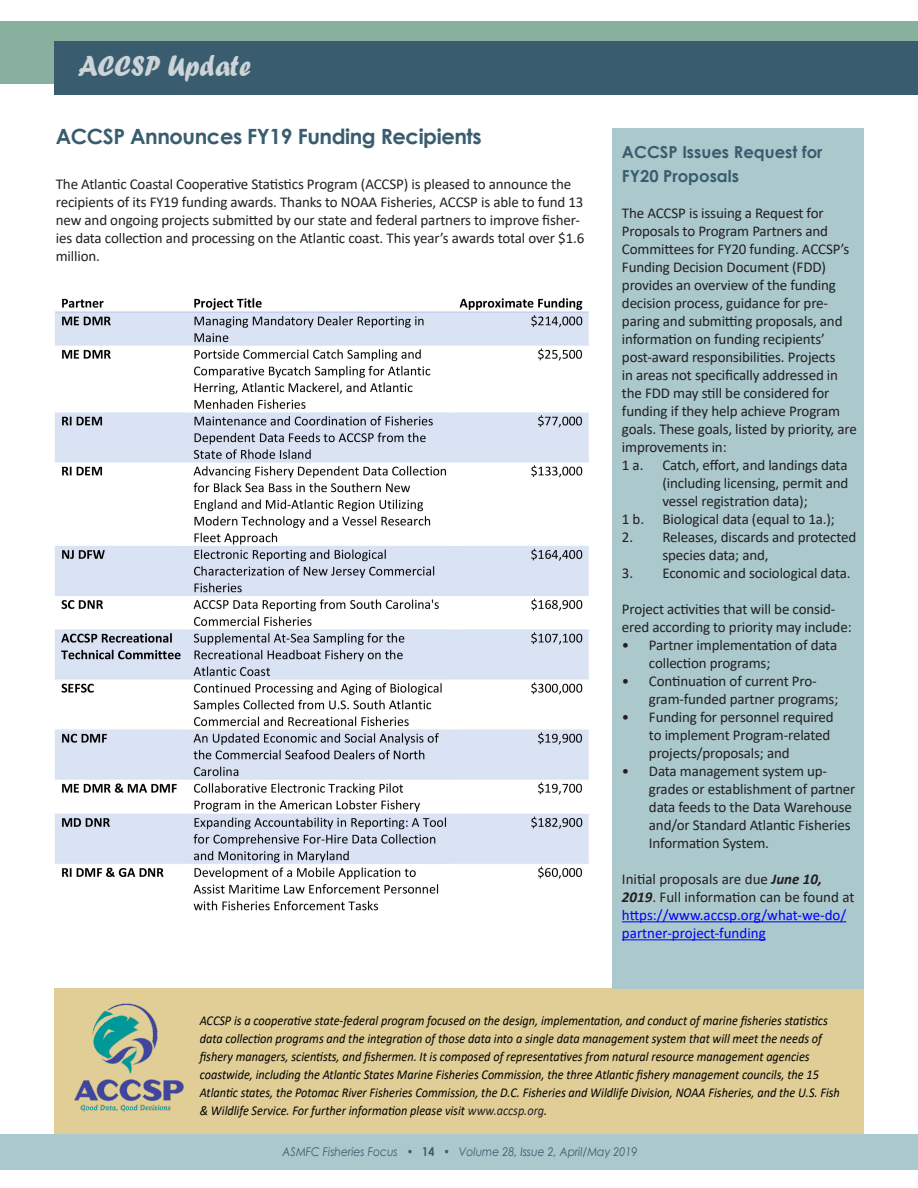
<style>
.page{position:relative;width:918px;height:1188px;background:#fff}
.page>*{position:absolute;margin:0;border:0;box-sizing:border-box;transform-origin:0 0}
.t1{font:30px "Forte";color:#cdd4d9;scale:.9 1}
.Body_Text{font:700 21px "Century Gothic";letter-spacing:-.02em;color:#395d6e}
.Body_Text-2{font:700 16.5px/24.2px "Century Gothic";color:#395d6e}
.Body_Text-3{font:15px/18px "Calibri";letter-spacing:-.01em;color:#231f20}
.Body_Text-4{font:15px/18px "Calibri";color:#00f}
.t2{font:italic 13.5px/18px "Calibri";color:#000;scale:.91 1}
.t3{font:italic 12px "Century Gothic";color:#395d6e;scale:.9 1}
.s1{color:#231f20}
.s2{font-weight:700;font-style:italic;color:#231f20}
.s3{font-style:normal}
.s4{font-weight:700;font-style:normal}
</style>
<div class="page">
<div style="left:0;top:21px;width:918px;height:63px;background:#89af9f"></div>
<div style="left:0;top:1134px;width:918px;height:36px;background:#abc8cc"></div>
<div style="left:55px;top:41px;width:863px;height:53px;background:#395d6e"></div>
<div style="left:54px;top:988px;width:809px;height:146px;background:#e0ce96"></div>
<img style="left:74px;top:1003px;width:110px;height:109px">
<div style="left:612px;top:128px;width:251px;height:860px;background:#abc8cc"></div>
<hr style="left:622px;top:921px;width:224px;height:1px;background:#00f">
<hr style="left:622px;top:939px;width:144px;height:1px;background:#00f">
<img style="left:54px;top:298px;width:535px;height:613px">
<p class="t1" style="left:78px;top:48px;width:194px">ACCSP Update</p>
<p class="Body_Text" style="left:56px;top:120px;width:427px">ACCSP Announces FY19 Funding Recipients</p>
<p class="Body_Text-3" style="left:56px;top:175px;width:530px">The Atlantic Coastal Cooperative Statistics Program (ACCSP) is pleased to announce the recipients of its FY19 funding awards. Thanks to NOAA Fisheries, ACCSP is able to fund 13 new and ongoing projects submitted by our state and federal partners to improve fisher&shy;ies data collection and processing on the Atlantic coast. This year’s awards total over $1.6 million.</p>
<p class="Body_Text-2" style="left:622px;top:139px;width:202px">ACCSP Issues Request for<br>FY20 Proposals</p>
<p class="Body_Text-3" style="left:622px;top:204px;width:236px">The ACCSP is issuing a Request for Proposals to Program Partners and Committees for FY20 funding. ACCSP’s Funding Decision Document (FDD) provides an overview of the funding decision process, guidance for pre&shy;paring and submitting proposals, and information on funding recipients’ post-award responsibilities. Projects<br>in areas not specifically addressed in the FDD may still be considered for funding if they help achieve Program goals. These goals, listed by priority, are improvements in:</p>
<p class="Body_Text-3" style="left:622px;top:456px;width:23px">1 a.</p>
<p class="Body_Text-3" style="left:662px;top:456px;width:187px;text-align:justify">Catch, effort, and landings data (including licensing, permit and vessel registration data);</p>
<p class="Body_Text-3" style="left:622px;top:510px;width:214px">1 b. Biological data (equal to 1a.);</p>
<p class="Body_Text-3" style="left:662px;top:528px;width:195px;text-indent:-40px">2. Releases, discards and protected species data; and,</p>
<p class="Body_Text-3" style="left:622px;top:564px;width:230px">3. Economic and sociological data.</p>
<p class="Body_Text-3" style="left:622px;top:600px;width:231px">Project activities that will be consid&shy;ered according to priority may include:</p>
<p class="Body_Text-3" style="left:649px;top:636px;width:190px;text-indent:-27px">• Partner implementation of data collection programs;</p>
<p class="Body_Text-3" style="left:649px;top:672px;width:191px;text-indent:-27px">• Continuation of current Pro&shy;gram-funded partner programs;</p>
<p class="Body_Text-3" style="left:649px;top:708px;width:186px;text-indent:-27px">• Funding for personnel required to implement Program-related projects/proposals; and</p>
<p class="Body_Text-3" style="left:649px;top:762px;width:208px;text-indent:-27px">• Data management system up&shy;grades or establishment of partner data feeds to the Data Warehouse and/or Standard Atlantic Fisheries<br>Information System.</p>
<p class="Body_Text-4" style="left:622px;top:870px;width:234px"><span class="s1">Initial proposals are due</span> <span class="s2">June 10, 2019</span><span class="s1">. Full information can be found at </span>https://www.accsp.org/what-we-do/ partner-project-funding</p>
<p class="t2" style="left:200px;top:1011px;width:705px">ACCSP is a cooperative state-federal program focused on the design, implementation, and conduct of marine fisheries statistics data collection programs and the integration of those data into a single data management system that will meet the needs of fishery managers, scientists, and fishermen. It is composed of representatives from natural resource management agencies coastwide, including the Atlantic States Marine Fisheries Commission, the three Atlantic fishery management councils, the 15<br>Atlantic states, the Potomac River Fisheries Commission, the D.C. Fisheries and Wildlife Division, NOAA Fisheries, and the U.S. Fish &amp; Wildlife Service. For further information please visit <span class="s1">www.accsp.org</span>.</p>
<p class="t3" style="left:283px;top:1143px;width:396px">ASMFC Fisheries Focus <span class="s3">•</span> <span class="s4">14</span> <span class="s3">•</span> Volume 28, Issue 2, April/May 2019</p>
</div>
